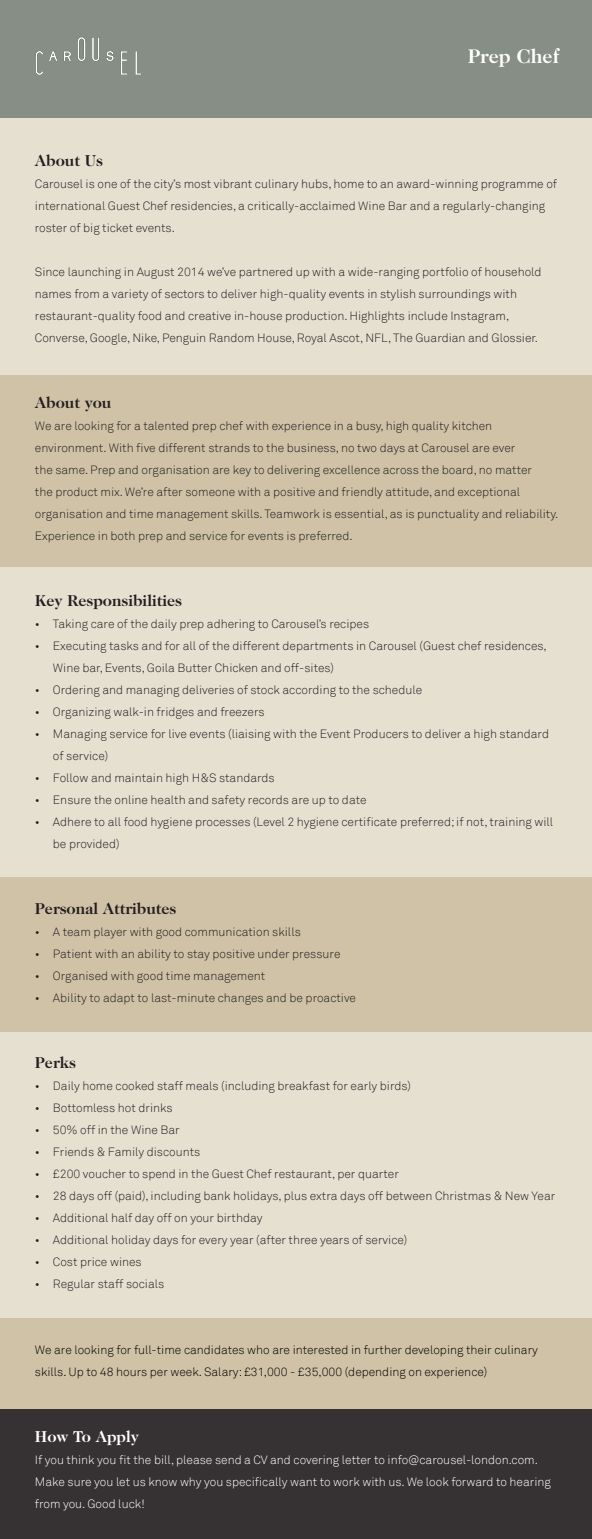
<style>
.page{position:relative;width:592px;height:1539px;background:#fff}
.page>*{position:absolute;margin:0;border:0;box-sizing:border-box;transform-origin:0 0}
.t1{font:700 20px "Caslon 224 Std";color:#fff}
.t2{font:700 16px "Caslon 224 Std";color:#231f20}
.t3{font:700 16px "Caslon 224 Std";color:#fff}
.t4{font:300 12px/22px "Akkurat";color:#231f20}
.t5{font:300 12px/22px "Akkurat";color:#fff}
.t6{font:300 12px/22px "Akkurat";color:#000}
</style>
<div class="page">
<div style="left:0;top:0;width:591px;height:118px;background:#878e85"></div>
<img style="left:36px;top:37px;width:105px;height:38px">
<div style="left:0;top:118px;width:591px;height:1421px;background:#e6e0d1"></div>
<div style="left:0;top:376px;width:591px;height:191px;background:#cfc2a6"></div>
<div style="left:0;top:1318px;width:591px;height:91px;background:#cfc2a6"></div>
<div style="left:0;top:1409px;width:591px;height:130px;background:#363233"></div>
<div style="left:0;top:877px;width:591px;height:155px;background:#cfc2a6"></div>
<p class="t1" style="left:467px;top:45px;width:93px">Prep Chef</p>
<p class="t2" style="left:35px;top:151px;width:69px">About Us</p>
<p class="t4" style="left:35px;top:173px;width:523px">Carousel is one of the city’s most vibrant culinary hubs, home to an award-winning programme of international Guest Chef residencies, a critically-acclaimed Wine Bar and a regularly-changing roster of big ticket events.</p>
<p class="t4" style="left:35px;top:261px;width:507px">Since launching in August 2014 we’ve partnered up with a wide-ranging portfolio of household names from a variety of sectors to deliver high-quality events in stylish surroundings with restaurant-quality food and creative in-house production. Highlights include Instagram, Converse, Google, Nike, Penguin Random House, Royal Ascot, NFL, The Guardian and Glossier.</p>
<p class="t2" style="left:35px;top:393px;width:78px">About you</p>
<p class="t4" style="left:35px;top:415px;width:524px">We are looking for a talented prep chef with experience in a busy, high quality kitchen environment. With five different strands to the business, no two days at Carousel are ever<br>the same. Prep and organisation are key to delivering excellence across the board, no matter<br>the product mix. We’re after someone with a positive and friendly attitude, and exceptional organisation and time management skills. Teamwork is essential, as is punctuality and reliability.<br>Experience in both prep and service for events is preferred.</p>
<p class="t2" style="left:35px;top:591px;width:148px">Key Responsibilities</p>
<p class="t4" style="left:35px;top:613px;width:335px">• Taking care of the daily prep adhering to Carousel’s recipes</p>
<p class="t4" style="left:53px;top:635px;width:495px;text-indent:-18px">• Executing tasks and for all of the different departments in Carousel (Guest chef residences,<br>Wine bar, Events, Goila Butter Chicken and off-sites)</p>
<p class="t4" style="left:35px;top:679px;width:388px">• Ordering and managing deliveries of stock according to the schedule</p>
<p class="t4" style="left:35px;top:701px;width:231px">• Organizing walk-in fridges and freezers</p>
<p class="t4" style="left:53px;top:723px;width:497px;text-indent:-18px">• Managing service for live events (liaising with the Event Producers to deliver a high standard of service)</p>
<p class="t4" style="left:35px;top:767px;width:241px">• Follow and maintain high H&amp;S standards</p>
<p class="t4" style="left:35px;top:789px;width:333px">• Ensure the online health and safety records are up to date</p>
<p class="t4" style="left:53px;top:811px;width:501px;text-indent:-18px">• Adhere to all food hygiene processes (Level 2 hygiene certificate preferred; if not, training will be provided)</p>
<p class="t2" style="left:35px;top:899px;width:143px">Personal Attributes</p>
<p class="t4" style="left:35px;top:921px;width:267px">• A team player with good communication skills</p>
<p class="t4" style="left:35px;top:943px;width:307px">• Patient with an ability to stay positive under pressure</p>
<p class="t4" style="left:35px;top:965px;width:232px">• Organised with good time management</p>
<p class="t4" style="left:35px;top:987px;width:322px">• Ability to adapt to last-minute changes and be proactive</p>
<p class="t2" style="left:35px;top:1053px;width:42px">Perks</p>
<p class="t4" style="left:35px;top:1075px;width:377px">• Daily home cooked staff meals (including breakfast for early birds)</p>
<p class="t4" style="left:35px;top:1097px;width:139px">• Bottomless hot drinks</p>
<p class="t4" style="left:35px;top:1119px;width:146px">• 50% off in the Wine Bar</p>
<p class="t4" style="left:35px;top:1141px;width:167px">• Friends &amp; Family discounts</p>
<p class="t4" style="left:35px;top:1163px;width:365px">• £200 voucher to spend in the Guest Chef restaurant, per quarter</p>
<p class="t4" style="left:35px;top:1185px;width:521px">• 28 days off (paid), including bank holidays, plus extra days off between Christmas &amp; New Year</p>
<p class="t4" style="left:35px;top:1207px;width:229px">• Additional half day off on your birthday</p>
<p class="t4" style="left:35px;top:1229px;width:374px">• Additional holiday days for every year (after three years of service)</p>
<p class="t4" style="left:35px;top:1251px;width:108px">• Cost price wines</p>
<p class="t4" style="left:35px;top:1273px;width:131px">• Regular staff socials</p>
<p class="t6" style="left:35px;top:1339px;width:504px">We are looking for full-time candidates who are interested in further developing their culinary skills. Up to 48 hours per week. Salary: £31,000 - £35,000 (depending on experience)</p>
<p class="t3" style="left:35px;top:1427px;width:105px">How To Apply</p>
<p class="t5" style="left:35px;top:1449px;width:517px">If you think you fit the bill, please send a CV and covering letter to info@carousel-london.com.<br>Make sure you let us know why you specifically want to work with us. We look forward to hearing from you. Good luck!</p>
</div>
